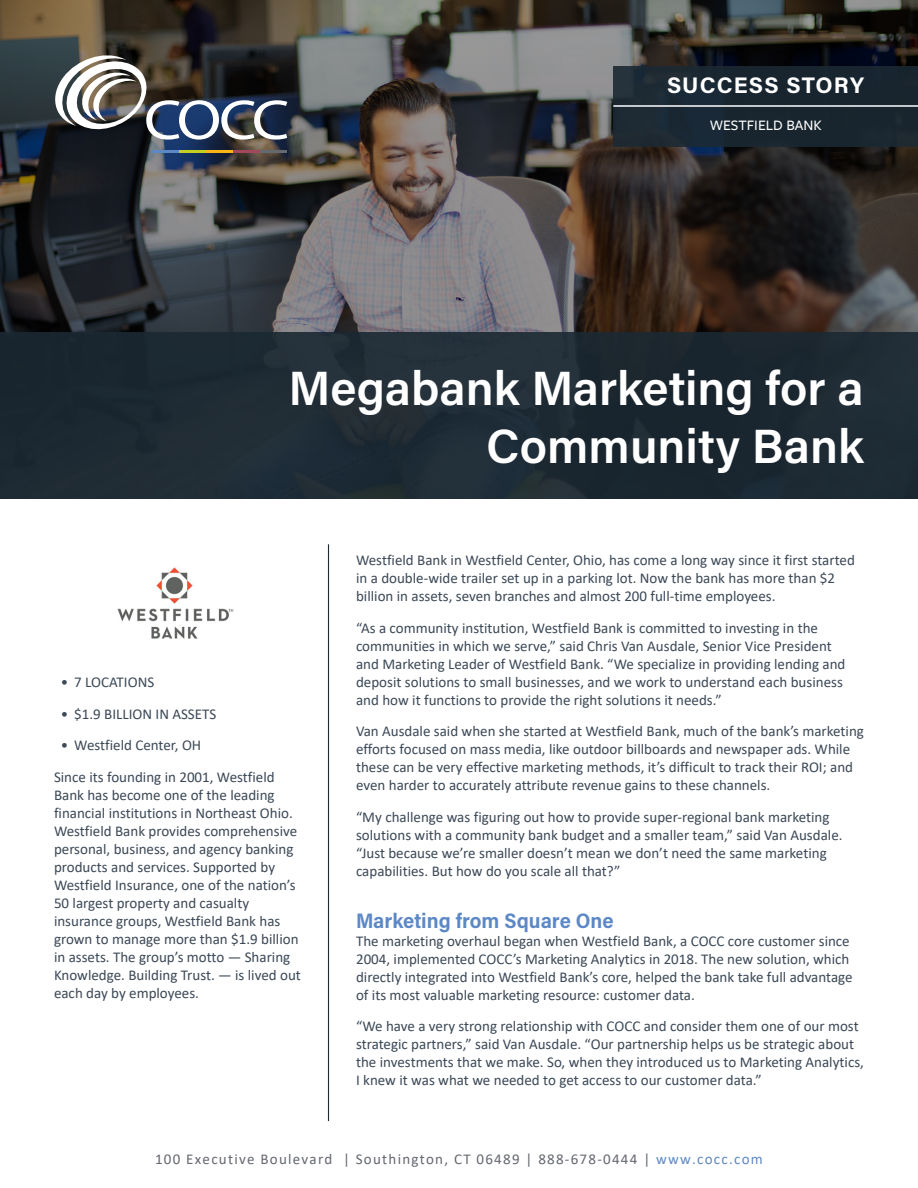
<style>
.page{position:relative;width:918px;height:1188px;background:#fff}
.page>*{position:absolute;margin:0;border:0;box-sizing:border-box;transform-origin:0 0}
.t1{font:600 48px "Acumin Pro";color:#fff}
.t2{font:700 22.5px "Acumin Pro";letter-spacing:.05em;color:#fff}
.t3{font:700 21px "Acumin Pro Semi Cond";color:#5d88c6}
.Body{font:15px/18px "Calibri";color:#3b4856}
.t4{font:15px "Calibri";letter-spacing:.085em;color:#64686f}
.t5{font:500 15px "Freight Sans Pro";color:#fff}
.s1{color:#5d88c6}
</style>
<div class="page">
<div style="left:0;top:0;width:918px;height:500px;background:#231f20;opacity:.5"></div>
<div style="left:613px;top:66px;width:305px;height:80px;background:#1b2933"></div>
<hr style="left:613px;top:105px;width:305px;height:2px;background:#fff">
<hr style="left:328px;top:544px;width:1px;height:577px;background:#1b2933">
<img style="left:117px;top:567px;width:117px;height:72px">
<div style="left:0;top:333px;width:918px;height:166px;background:#1b2933"></div>
<svg style="left:54px;top:54px;width:233px;height:86px"></svg>
<hr style="left:152px;top:150px;width:27px;height:2px;background:#5d88c6">
<hr style="left:179px;top:150px;width:27px;height:2px;background:#c5cf20">
<hr style="left:206px;top:150px;width:27px;height:2px;background:#fbb416">
<hr style="left:233px;top:150px;width:27px;height:2px;background:#a1485c">
<hr style="left:260px;top:150px;width:27px;height:2px;background:#64686f">
<p class="t2" style="left:667px;top:70px;width:199px">SUCCESS STORY</p>
<p class="t5" style="left:710px;top:115px;width:114px">WESTFIELD BANK</p>
<h1 class="t1" style="left:289px;top:355px;width:577px">Megabank Marketing for a</h1>
<h1 class="t1" style="left:486px;top:412px;width:379px">Community Bank</h1>
<p class="Body" style="left:61px;top:673px;width:95px">• 7 LOCATIONS</p>
<p class="Body" style="left:61px;top:704px;width:157px">• $1.9 BILLION IN ASSETS</p>
<p class="Body" style="left:61px;top:736px;width:142px">• Westfield Center, OH</p>
<p class="Body" style="left:54px;top:767px;width:248px">Since its founding in 2001, Westfield Bank has become one of the leading financial institutions in Northeast Ohio.<br>Westfield Bank provides comprehensive personal, business, and agency banking products and services. Supported by Westfield Insurance, one of the nation’s 50 largest property and casualty insurance groups, Westfield Bank has grown to manage more than $1.9 billion in assets. The group’s motto — Sharing Knowledge. Building Trust. — is lived out each day by employees.</p>
<p class="Body" style="left:356px;top:551px;width:500px">Westfield Bank in Westfield Center, Ohio, has come a long way since it first started in a double-wide trailer set up in a parking lot. Now the bank has more than $2 billion in assets, seven branches and almost 200 full-time employees.</p>
<p class="Body" style="left:356px;top:618px;width:491px">“As a community institution, Westfield Bank is committed to investing in the communities in which we serve,” said Chris Van Ausdale, Senior Vice President and Marketing Leader of Westfield Bank. “We specialize in providing lending and deposit solutions to small businesses, and we work to understand each business and how it functions to provide the right solutions it needs.”</p>
<p class="Body" style="left:356px;top:722px;width:509px">Van Ausdale said when she started at Westfield Bank, much of the bank’s marketing efforts focused on mass media, like outdoor billboards and newspaper ads. While these can be very effective marketing methods, it’s difficult to track their ROI; and even harder to accurately attribute revenue gains to these channels.</p>
<p class="Body" style="left:356px;top:807px;width:488px">“My challenge was figuring out how to provide super-regional bank marketing solutions with a community bank budget and a smaller team,” said Van Ausdale. “Just because we’re smaller doesn’t mean we don’t need the same marketing capabilities. But how do you scale all that?”</p>
<h2 class="t3" style="left:356px;top:906px;width:259px">Marketing from Square One</h2>
<p class="Body" style="left:356px;top:932px;width:498px">The marketing overhaul began when Westfield Bank, a COCC core customer since 2004, implemented COCC’s Marketing Analytics in 2018. The new solution, which directly integrated into Westfield Bank’s core, helped the bank take full advantage of its most valuable marketing resource: customer data.</p>
<p class="Body" style="left:356px;top:1017px;width:509px">“We have a very strong relationship with COCC and consider them one of our most strategic partners,” said Van Ausdale. “Our partnership helps us be strategic about the investments that we make. So, when they introduced us to Marketing Analytics, I knew it was what we needed to get access to our customer data.”</p>
<p class="t4" style="left:155px;top:1148px;width:609px">100 Executive Boulevard | Southington, CT 06489 | 888-678-0444 | <span class="s1">www.cocc.com</span></p>
</div>
